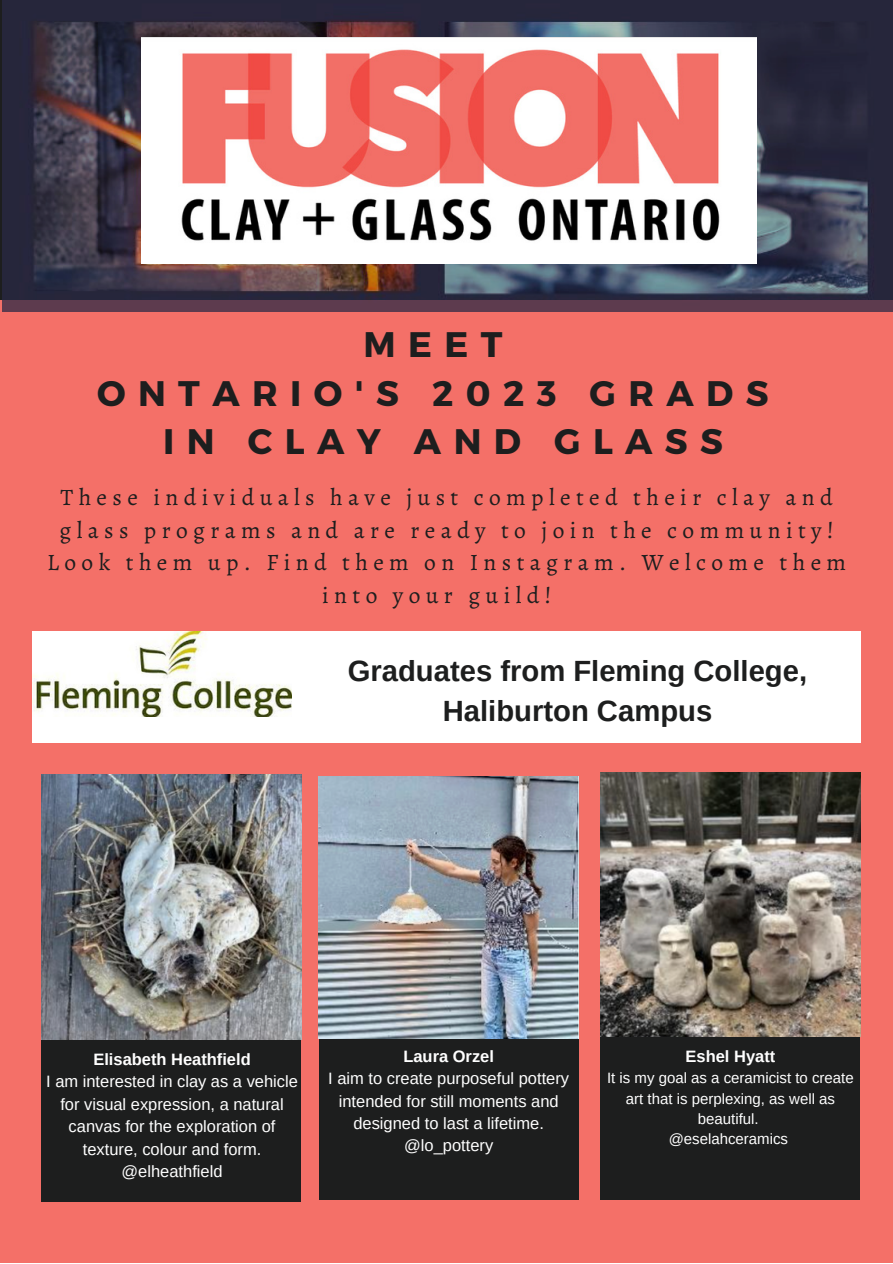
<style>
.page{position:relative;width:893px;height:1264px;background:#fff}
.page>*{position:absolute;margin:0;border:0;box-sizing:border-box;transform-origin:0 0}
.t1{font:700 35.4px "Montserrat";letter-spacing:.35em;color:#1d1e1e}
.t2{font:700 29.25px "Arimo";color:#1d1e1e}
.t3{font:23.55px "Alegreya";letter-spacing:.23em;color:#1d1e1e}
.t4{font:16.5px/22.5px "Arimo";color:#fff;text-align:center}
.t5{font:700 16.5px "Arimo";color:#fff}
.t6{font:15px/20.2px "Arimo";color:#fff;text-align:center}
</style>
<div class="page">
<div style="left:0;top:0;width:892px;height:1262px;background:#f47068"></div>
<svg style="left:43px;top:311px;width:808px;height:1px"></svg>
<div style="left:32px;top:631px;width:828px;height:111px;background:#fff"></div>
<img style="left:32px;top:631px;width:259px;height:85px">
<div style="left:318px;top:1034px;width:260px;height:165px;background:#1d1e1e"></div>
<div style="left:600px;top:1034px;width:260px;height:165px;background:#1d1e1e"></div>
<div style="left:41px;top:1036px;width:260px;height:165px;background:#1d1e1e"></div>
<img style="left:41px;top:775px;width:260px;height:264px">
<img style="left:318px;top:776px;width:260px;height:262px">
<img style="left:600px;top:772px;width:260px;height:264px">
<img style="left:2px;top:0;width:890px;height:311px">
<img style="left:141px;top:37px;width:615px;height:226px">
<p class="t1" style="left:363px;top:321px;width:140px">MEET</p>
<p class="t1" style="left:97px;top:370px;width:673px">ONTARIO'S 2023 GRADS</p>
<p class="t1" style="left:163px;top:419px;width:561px">IN CLAY AND GLASS</p>
<p class="t3" style="left:60px;top:481px;width:773px">These individuals have just completed their clay and</p>
<p class="t3" style="left:59px;top:514px;width:775px">glass programs and are ready to join the community!</p>
<p class="t3" style="left:47px;top:546px;width:800px">Look them up. Find them on Instagram. Welcome them</p>
<p class="t3" style="left:322px;top:579px;width:231px">into your guild!</p>
<p class="t2" style="left:348px;top:654px;width:461px">Graduates from Fleming College,</p>
<p class="t2" style="left:443px;top:695px;width:271px">Haliburton Campus</p>
<p class="t5" style="left:93px;top:1049px;width:159px">Elisabeth Heathfield</p>
<p class="t4" style="left:46px;top:1070px;width:253px">I am interested in clay as a vehicle for visual expression, a natural canvas for the exploration of texture, colour and form.</p>
<p class="t4" style="left:122px;top:1160px;width:102px">@elheathfield</p>
<p class="t5" style="left:403px;top:1046px;width:92px">Laura Orzel</p>
<p class="t4" style="left:328px;top:1067px;width:242px">I aim to create purposeful pottery intended for still moments and designed to last a lifetime.</p>
<p class="t4" style="left:404px;top:1134px;width:91px">@lo_pottery</p>
<p class="t5" style="left:685px;top:1047px;width:91px">Eshel Hyatt</p>
<p class="t6" style="left:607px;top:1067px;width:248px">It is my goal as a ceramicist to create art that is perplexing, as well as beautiful.</p>
<p class="t6" style="left:668px;top:1128px;width:121px">@eselahceramics</p>
</div>
